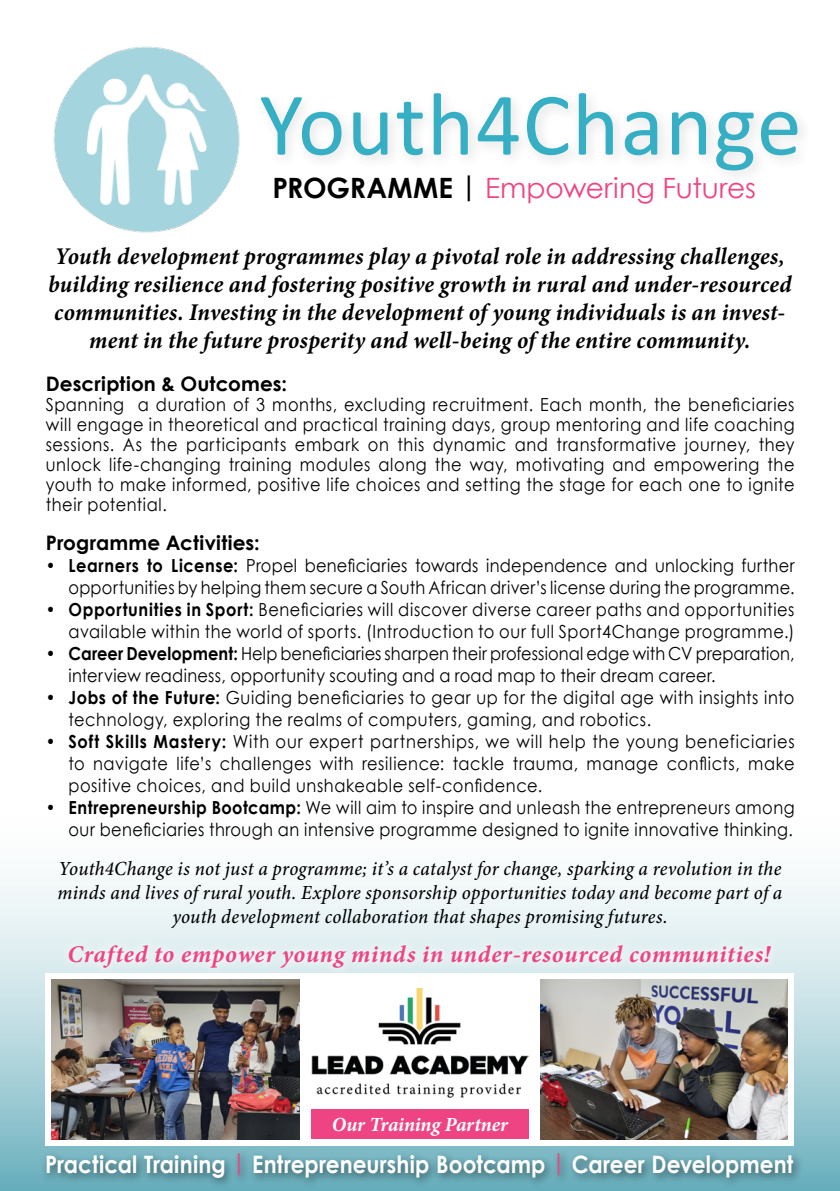
<style>
.page{position:relative;width:840px;height:1191px;background:#fff}
.page>*{position:absolute;margin:0;border:0;box-sizing:border-box;transform-origin:0 0}
.t1{font:90px "Calibri";letter-spacing:.015em;color:#36afc5}
.t2{font:28px "Century Gothic";letter-spacing:-.005em;color:#ee4484}
.t3{font:italic 700 24px/28px "Minion Pro";letter-spacing:.01em;color:#000;text-align:center;scale:.95 1}
.t4{font:700 24px "Century Gothic";letter-spacing:.005em;color:#fff;scale:.9 1}
.t5{font:italic 700 24px "Minion Pro";letter-spacing:.03em;color:#ee4484}
.t6{font:italic 500 20px/24px "Minion Pro";letter-spacing:.015em;color:#000;text-align:center;scale:.95 1}
.t7{font:700 20px "Century Gothic";letter-spacing:.01em;color:#000}
.t8{font:italic 700 20px "Minion Pro";letter-spacing:-.005em;color:#fff}
.t9{font:18px/22px "Century Gothic";letter-spacing:.03em;color:#000;text-align:right;scale:.9 1}
.t10{font:18px/22px "Century Gothic";letter-spacing:.01em;color:#000;scale:.9 1}
.s1{font-weight:700;color:#000}
.s2{font-weight:700}
.s3{color:#ee4484}
</style>
<div class="page">
<svg style="left:0;top:878px;width:839px;height:313px;fill:#e9f3f5"></svg>
<div style="left:45px;top:973px;width:489px;height:172px;background:#fff"></div>
<img style="left:53px;top:46px;width:187px;height:187px">
<div style="left:40px;top:1147px;width:763px;height:42px;background:#000;opacity:.35"></div>
<div style="left:58px;top:935px;width:723px;height:43px;background:#fff;opacity:.75"></div>
<div style="left:311px;top:1109px;width:217px;height:29px;background:#ee4484"></div>
<img style="left:311px;top:988px;width:217px;height:110px">
<div style="left:534px;top:973px;width:259px;height:172px;background:#fff"></div>
<img style="left:540px;top:979px;width:247px;height:160px">
<img style="left:52px;top:979px;width:247px;height:160px">
<h1 class="t1" style="left:259px;top:62px;width:543px">Youth4Change</h1>
<h2 class="t2" style="left:272px;top:169px;width:484px"><span class="s1">PROGRAMME |</span> Empowering Futures</h2>
<p class="t3" style="left:48px;top:242px;width:783px">Youth development programmes play a pivotal role in addressing challenges, building resilience and fostering positive growth in rural and under-resourced communities. Investing in the development of young individuals is an invest&shy;ment in the future prosperity and well-being of the entire community.</p>
<p class="t7" style="left:46px;top:369px;width:243px">Description &amp; Outcomes:</p>
<p class="t9" style="left:46px;top:394px;width:833px;line-height:20px;text-align:justify">Spanning a duration of 3 months, excluding recruitment. Each month, the beneficiaries will engage in theoretical and practical training days, group mentoring and life coaching sessions. As the participants embark on this dynamic and transformative journey, they unlock life-changing training modules along the way, motivating and empowering the youth to make informed, positive life choices and setting the stage for each one to ignite their potential.</p>
<p class="t7" style="left:46px;top:528px;width:215px">Programme Activities:</p>
<p class="t9" style="left:46px;top:554px;width:833px"><span class="s2">• Learners to License:</span> Propel beneficiaries towards independence and unlocking further opportunities by helping them secure a South African driver’s license during the programme.</p>
<p class="t9" style="left:46px;top:598px;width:833px"><span class="s2">• Opportunities in Sport:</span> Beneficiaries will discover diverse career paths and opportunities available within the world of sports. (Introduction to our full Sport4Change programme.)</p>
<p class="t10" style="left:68px;top:642px;width:807px;text-indent:-23px"><span class="s2">• Career Development:</span> Help beneficiaries sharpen their professional edge with CV preparation, interview readiness, opportunity scouting and a road map to their dream career.</p>
<p class="t9" style="left:68px;top:686px;width:807px;text-align:left;text-indent:-23px"><span class="s2">• Jobs of the Future:</span> Guiding beneficiaries to gear up for the digital age with insights into technology, exploring the realms of computers, gaming, and robotics.</p>
<p class="t9" style="left:68px;top:730px;width:807px;text-align:justify;text-indent:-23px"><span class="s2">• Soft Skills Mastery:</span> With our expert partnerships, we will help the young beneficiaries to navigate life’s challenges with resilience: tackle trauma, manage conflicts, make positive choices, and build unshakeable self-confidence.</p>
<p class="t9" style="left:46px;top:796px;width:833px"><span class="s2">• Entrepreneurship Bootcamp:</span> We will aim to inspire and unleash the entrepreneurs among our beneficiaries through an intensive programme designed to ignite innovative thinking.</p>
<p class="t6" style="left:58px;top:856px;width:764px">Youth4Change is not just a programme; it’s a catalyst for change, sparking a revolution in the minds and lives of rural youth. Explore sponsorship opportunities today and become part of a youth development collaboration that shapes promising futures.</p>
<h3 class="t5" style="left:67px;top:937px;width:704px">Crafted to empower young minds in under-resourced communities!</h3>
<p class="t8" style="left:332px;top:1110px;width:178px">Our Training Partner</p>
<h3 class="t4" style="left:45px;top:1146px;width:832px">Practical Training <span class="s3">|</span> Entrepreneurship Bootcamp <span class="s3">|</span> Career Development</h3>
</div>
